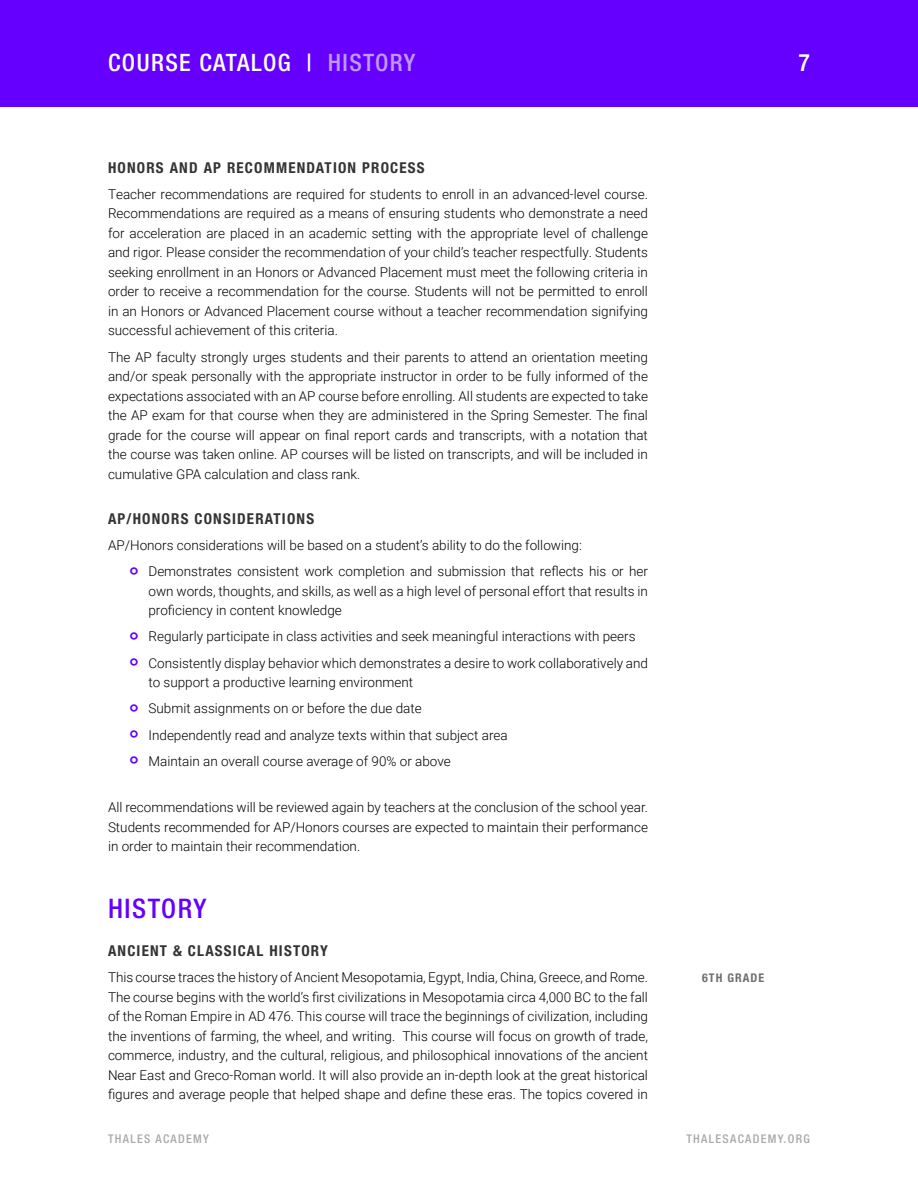
<style>
.page{position:relative;width:918px;height:1188px;background:#fff}
.page>*{position:absolute;margin:0;border:0;box-sizing:border-box;transform-origin:0 0}
.t1{font:36px "Roboto";color:#6500ff}
.t2{font:500 condensed 27px "Helvetica Neue LT Std";letter-spacing:.06em;color:#6500ff}
.t3{font:500 condensed 24px "Helvetica Neue LT Std";letter-spacing:.06em;color:#fff}
.t4{font:500 condensed 24px "Helvetica Neue LT Std";color:#c199ff}
.t5{font:700 condensed 15px "Helvetica Neue LT Std";letter-spacing:.08em;color:#333}
.t6{font:300 13.5px/19.5px "Roboto";color:#000;text-align:justify}
.t7{font:500 condensed 12px "Helvetica Neue LT Std";letter-spacing:.11em;color:#a7a9ac}
.t8{font:700 condensed 12px "Helvetica Neue LT Std";letter-spacing:.09em;color:#707070}
.s1{color:#c199ff}
</style>
<div class="page">
<div style="left:0;top:0;width:918px;height:107px;background:#6500ff"></div>
<h3 class="t3" style="left:108px;top:48px;width:256px">COURSE CATALOG | <span class="s1">HISTOR</span></h3>
<h3 class="t4" style="left:404px;top:48px;width:13px">Y</h3>
<h3 class="t3" style="left:798px;top:48px;width:13px">7</h3>
<p class="t5" style="left:108px;top:158px;width:318px">HONORS AND AP RECOMMENDATION PROCESS</p>
<p class="t6" style="left:108px;top:184px;width:542px">Teacher recommendations are required for students to enroll in an advanced-level course.<br>Recommendations are required as a means of ensuring students who demonstrate a need for acceleration are placed in an academic setting with the appropriate level of challenge and rigor. Please consider the recommendation of your child’s teacher respectfully. Students seeking enrollment in an Honors or Advanced Placement must meet the following criteria in order to receive a recommendation for the course. Students will not be permitted to enroll in an Honors or Advanced Placement course without a teacher recommendation signifying successful achievement of this criteria.</p>
<p class="t6" style="left:108px;top:347px;width:542px">The AP faculty strongly urges students and their parents to attend an orientation meeting and/or speak personally with the appropriate instructor in order to be fully informed of the expectations associated with an AP course before enrolling. All students are expected to take the AP exam for that course when they are administered in the Spring Semester. The final grade for the course will appear on final report cards and transcripts, with a notation that the course was taken online. AP courses will be listed on transcripts, and will be included in cumulative GPA calculation and class rank.</p>
<p class="t5" style="left:108px;top:509px;width:208px">AP/HONORS CONSIDERATIONS</p>
<p class="t6" style="left:108px;top:535px;width:475px">AP/Honors considerations will be based on a student’s ability to do the following:</p>
<h1 class="t1" style="left:128px;top:558px;width:14px">˚</h1>
<p class="t6" style="left:148px;top:561px;width:501px">Demonstrates consistent work completion and submission that reflects his or her own words, thoughts, and skills, as well as a high level of personal effort that results in proficiency in content knowledge</p>
<h1 class="t1" style="left:128px;top:623px;width:14px">˚</h1>
<p class="t6" style="left:148px;top:626px;width:489px">Regularly participate in class activities and seek meaningful interactions with peers</p>
<h1 class="t1" style="left:128px;top:649px;width:14px">˚</h1>
<p class="t6" style="left:148px;top:653px;width:501px">Consistently display behavior which demonstrates a desire to work collaboratively and to support a productive learning environment</p>
<h1 class="t1" style="left:128px;top:695px;width:14px">˚</h1>
<p class="t6" style="left:148px;top:698px;width:275px">Submit assignments on or before the due date</p>
<h1 class="t1" style="left:128px;top:721px;width:14px">˚</h1>
<p class="t6" style="left:148px;top:725px;width:361px">Independently read and analyze texts within that subject area</p>
<h1 class="t1" style="left:128px;top:747px;width:14px">˚</h1>
<p class="t6" style="left:148px;top:751px;width:304px">Maintain an overall course average of 90% or above</p>
<p class="t6" style="left:108px;top:797px;width:541px">All recommendations will be reviewed again by teachers at the conclusion of the school year.<br>Students recommended for AP/Honors courses are expected to maintain their performance in order to maintain their recommendation.</p>
<h2 class="t2" style="left:108px;top:892px;width:100px">HISTORY</h2>
<p class="t5" style="left:108px;top:941px;width:222px">ANCIENT &amp; CLASSICAL HISTORY</p>
<p class="t6" style="left:108px;top:967px;width:542px">This course traces the history of Ancient Mesopotamia, Egypt, India, China, Greece, and Rome.<br>The course begins with the world’s first civilizations in Mesopotamia circa 4,000 BC to the fall of the Roman Empire in AD 476. This course will trace the beginnings of civilization, including the inventions of farming, the wheel, and writing. This course will focus on growth of trade, commerce, industry, and the cultural, religious, and philosophical innovations of the ancient Near East and Greco-Roman world. It will also provide an in-depth look at the great historical figures and average people that helped shape and define these eras. The topics covered in</p>
<p class="t8" style="left:702px;top:970px;width:64px">6TH GRADE</p>
<p class="t7" style="left:108px;top:1131px;width:102px">THALES ACADEMY</p>
<p class="t7" style="left:686px;top:1131px;width:125px">THALESACADEMY.ORG</p>
</div>
